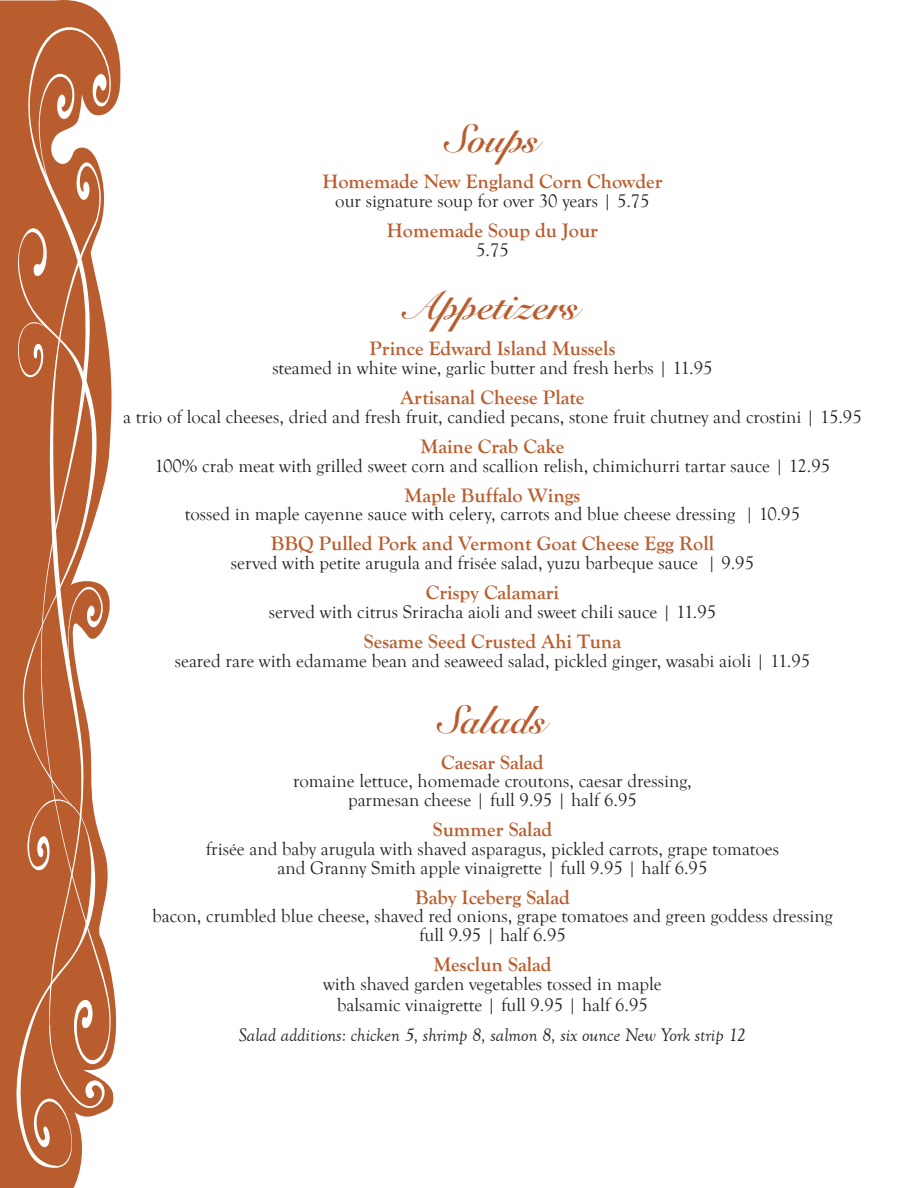
<style>
.page{position:relative;width:918px;height:1188px;background:#fff}
.page>*{position:absolute;margin:0;border:0;box-sizing:border-box;transform-origin:0 0}
.t1{font:39px "Snell Roundhand Bold Script";color:#b95d2e}
.t2{font:700 20.25px "Goudy Old Style T";color:#b95d2e}
.t3{font:18.75px "Goudy Old Style T";color:#231f20}
.t4{font:italic 18.75px "Goudy Old Style T";color:#231f20}
</style>
<div class="page">
<svg style="left:0;top:0;width:121px;height:1188px;fill:#b95d2e"></svg>
<svg style="left:13px;top:66px;width:97px;height:1104px;background:#c2734b"></svg>
<svg style="left:26px;top:24px;width:87px;height:1046px;fill:#b95d2e"></svg>
<p class="t1" style="left:446px;top:116px;width:94px">Soups</p>
<p class="t2" style="left:322px;top:170px;width:342px">Homemade New England Corn Chowder</p>
<p class="t3" style="left:335px;top:190px;width:316px">our signature soup for over 30 years | 5.75</p>
<p class="t2" style="left:387px;top:219px;width:213px">Homemade Soup du Jour</p>
<p class="t3" style="left:476px;top:239px;width:34px">5.75</p>
<p class="t1" style="left:406px;top:283px;width:174px">Appetizers</p>
<p class="t2" style="left:370px;top:337px;width:247px">Prince Edward Island Mussels</p>
<p class="t3" style="left:272px;top:358px;width:442px">steamed in white wine, garlic butter and fresh herbs | 11.95</p>
<p class="t2" style="left:400px;top:386px;width:186px">Artisanal Cheese Plate</p>
<p class="t3" style="left:123px;top:406px;width:740px">a trio of local cheeses, dried and fresh fruit, candied pecans, stone fruit chutney and crostini | 15.95</p>
<p class="t2" style="left:421px;top:435px;width:145px">Maine Crab Cake</p>
<p class="t3" style="left:155px;top:455px;width:677px">100% crab meat with grilled sweet corn and scallion relish, chimichurri tartar sauce | 12.95</p>
<p class="t2" style="left:405px;top:484px;width:177px">Maple Buffalo Wings</p>
<p class="t3" style="left:185px;top:504px;width:617px">tossed in maple cayenne sauce with celery, carrots and blue cheese dressing | 10.95</p>
<p class="t2" style="left:271px;top:532px;width:445px">BBQ Pulled Pork and Vermont Goat Cheese Egg Roll</p>
<p class="t3" style="left:231px;top:553px;width:525px">served with petite arugula and frisée salad, yuzu barbeque sauce | 9.95</p>
<p class="t2" style="left:426px;top:581px;width:135px">Crispy Calamari</p>
<p class="t3" style="left:269px;top:601px;width:449px">served with citrus Sriracha aioli and sweet chili sauce | 11.95</p>
<p class="t2" style="left:364px;top:630px;width:259px">Sesame Seed Crusted Ahi Tuna</p>
<p class="t3" style="left:175px;top:650px;width:637px">seared rare with edamame bean and seaweed salad, pickled ginger, wasabi aioli | 11.95</p>
<p class="t1" style="left:439px;top:696px;width:108px">Salads</p>
<p class="t2" style="left:441px;top:751px;width:104px">Caesar Salad</p>
<p class="t3" style="left:293px;top:771px;width:400px">romaine lettuce, homemade croutons, caesar dressing,</p>
<p class="t3" style="left:348px;top:790px;width:290px">parmesan cheese | full 9.95 | half 6.95</p>
<p class="t2" style="left:433px;top:818px;width:121px">Summer Salad</p>
<p class="t3" style="left:206px;top:838px;width:575px">frisée and baby arugula with shaved asparagus, pickled carrots, grape tomatoes</p>
<p class="t3" style="left:278px;top:857px;width:431px">and Granny Smith apple vinaigrette | full 9.95 | half 6.95</p>
<p class="t2" style="left:415px;top:886px;width:156px">Baby Iceberg Salad</p>
<p class="t3" style="left:152px;top:906px;width:682px">bacon, crumbled blue cheese, shaved red onions, grape tomatoes and green goddess dressing</p>
<p class="t3" style="left:419px;top:925px;width:148px">full 9.95 | half 6.95</p>
<p class="t2" style="left:433px;top:953px;width:120px">Mesclun Salad</p>
<p class="t3" style="left:323px;top:973px;width:340px">with shaved garden vegetables tossed in maple</p>
<p class="t3" style="left:337px;top:995px;width:312px">balsamic vinaigrette | full 9.95 | half 6.95</p>
<p class="t4" style="left:239px;top:1025px;width:509px">Salad additions: chicken 5, shrimp 8, salmon 8, six ounce New York strip 12</p>
</div>
